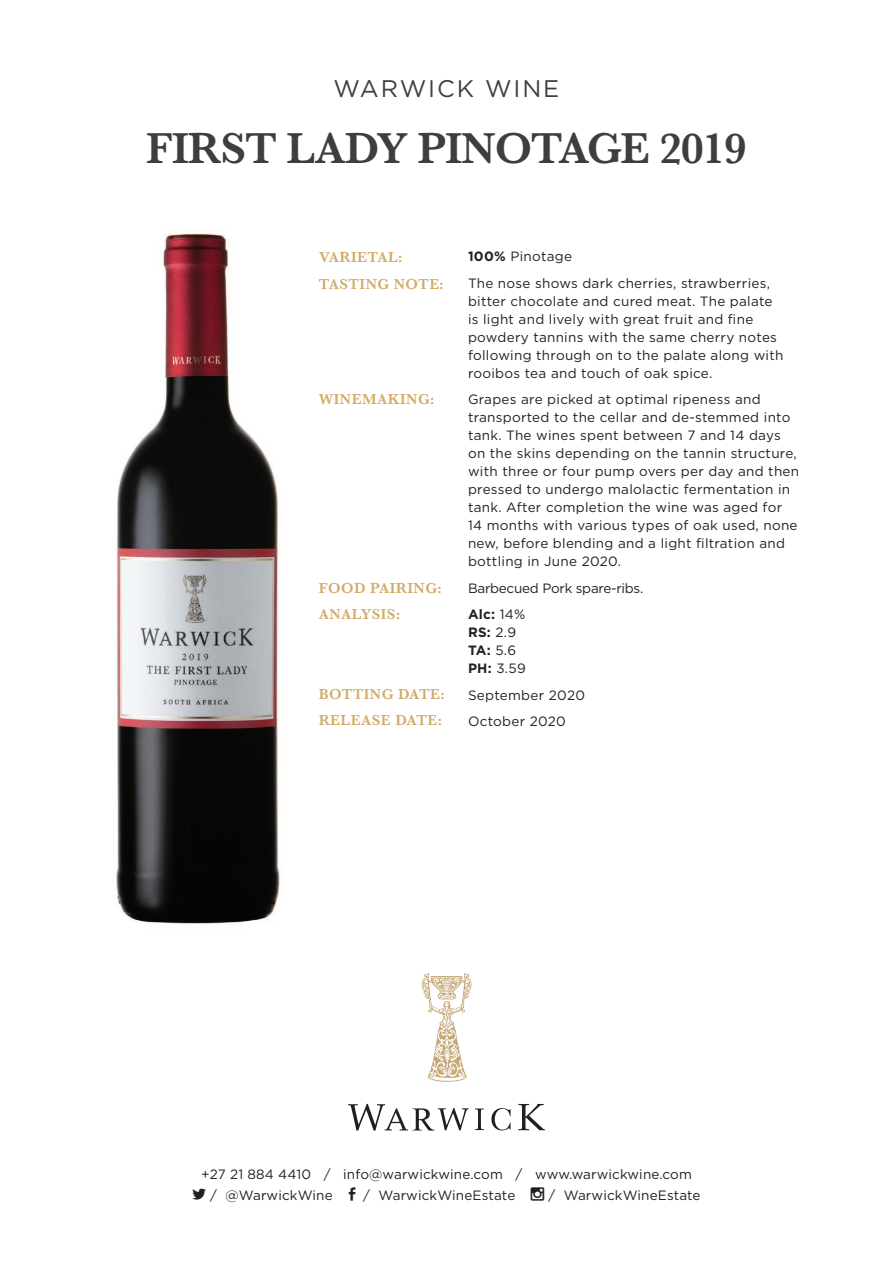
<style>
.page{position:relative;width:893px;height:1263px;background:#fff}
.page>*{position:absolute;margin:0;border:0;box-sizing:border-box;transform-origin:0 0}
.t1{font:600 45px "Baskerville";letter-spacing:-.02em;color:#3e3e3f}
.t2{font:24px "Gotham";letter-spacing:.08em;color:#3e3e3f}
.t3{font:600 15px/26.5px "Baskerville";letter-spacing:.03em;color:#d2ab66}
.t4{font:13.5px/18px "Gotham";letter-spacing:.02em;color:#231f20}
.t5{font:13.5px/21px "Gotham HTF";letter-spacing:.01em;color:#231f20}
.t6{font:13.5px/26.5px "Gotham";letter-spacing:-.02em;color:#231f20}
.s1{font-weight:700}
</style>
<div class="page">
<svg style="left:422px;top:973px;width:50px;height:109px"></svg>
<svg style="left:348px;top:1104px;width:121px;height:26px"></svg>
<svg style="left:475px;top:1108px;width:9px;height:22px"></svg>
<svg style="left:491px;top:1108px;width:19px;height:22px"></svg>
<svg style="left:518px;top:1104px;width:27px;height:26px"></svg>
<img style="left:114px;top:233px;width:166px;height:691px">
<h2 class="t2" style="left:334px;top:73px;width:227px">WARWICK WINE</h2>
<h1 class="t1" style="left:146px;top:117px;width:602px">FIRST LADY PINOTAGE 2019</h1>
<p class="t3" style="left:319px;top:244px;width:127px">VARIETAL:<br>TASTING NOTE:</p>
<p class="t3" style="left:319px;top:386px;width:117px">WINEMAKING:</p>
<p class="t3" style="left:319px;top:575px;width:124px">FOOD PAIRING:<br>ANALYSIS:</p>
<p class="t3" style="left:319px;top:681px;width:127px">BOTTING DATE:<br>RELEASE DATE:</p>
<p class="t4" style="left:468px;top:243px;width:304px;line-height:26.5px"><span class="s1">100%</span> Pinotage<br>The nose shows dark cherries, strawberries,</p>
<p class="t4" style="left:468px;top:292px;width:317px">bitter chocolate and cured meat. The palate is light and lively with great fruit and fine powdery tannins with the same cherry notes following through on to the palate along with rooibos tea and touch of oak spice.</p>
<p class="t4" style="left:468px;top:390px;width:333px">Grapes are picked at optimal ripeness and transported to the cellar and de-stemmed into tank. The wines spent between 7 and 14 days on the skins depending on the tannin structure, with three or four pump overs per day and then pressed to undergo malolactic fermentation in tank. After completion the wine was aged for 14 months with various types of oak used, none new, before blending and a light filtration and bottling in June 2020.</p>
<p class="t6" style="left:468px;top:574px;width:177px">Barbecued Pork spare-ribs.<br><span class="s1">Alc:</span> 14%</p>
<p class="t4" style="left:468px;top:623px;width:59px"><span class="s1">RS:</span> 2.9<br><span class="s1">TA:</span> 5.6<br><span class="s1">PH:</span> 3.59</p>
<p class="t4" style="left:468px;top:681px;width:119px;line-height:26.5px">September 2020<br>October 2020</p>
<p class="t5" style="left:210px;top:1163px;width:483px;text-indent:-9px">+27 21 884 4410 / info@warwickwine.com / www.warwickwine.com / @WarwickWine</p>
<p class="t5" style="left:363px;top:1184px;width:154px">/ WarwickWineEstate</p>
<p class="t5" style="left:548px;top:1184px;width:154px">/ WarwickWineEstate</p>
</div>
